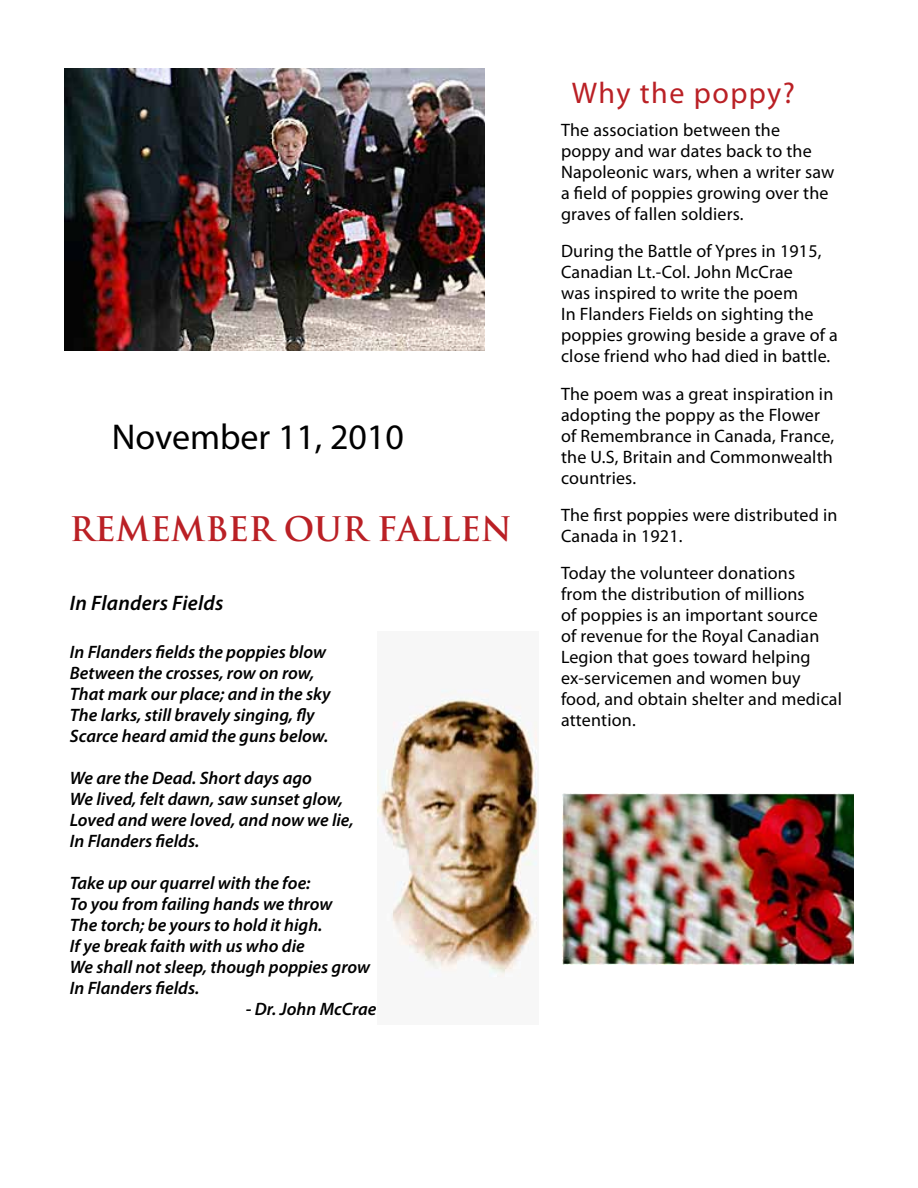
<style>
.page{position:relative;width:918px;height:1188px;background:#fff}
.page>*{position:absolute;margin:0;border:0;box-sizing:border-box;transform-origin:0 0}
.t1{font:36px "Myriad Pro";color:#000}
.t2{font:700 33px "Trajan Pro";color:#ba2025}
.t3{font:30px "Myriad Pro";letter-spacing:.05em;color:#ba2025}
.t4{font:italic 600 21px "Myriad Pro";letter-spacing:.01em;color:#000}
.t5{font:18px/21px "Myriad Pro";letter-spacing:.01em;color:#000}
.t6{font:italic 600 18px/21px "Myriad Pro";color:#000}
</style>
<div class="page">
<img style="left:377px;top:689px;width:161px;height:289px">
<img style="left:64px;top:69px;width:420px;height:282px">
<img style="left:562px;top:793px;width:292px;height:172px">
<h1 class="t1" style="left:112px;top:415px;width:294px">November 11, 2010</h1>
<h2 class="t2" style="left:70px;top:509px;width:444px">REMEMBER OUR FALLEN</h2>
<p class="t4" style="left:70px;top:590px;width:155px">In Flanders Fields</p>
<p class="t6" style="left:70px;top:641px;width:262px">In Flanders fields the poppies blow Between the crosses, row on row, That mark our place; and in the sky The larks, still bravely singing, fly Scarce heard amid the guns below.</p>
<p class="t6" style="left:70px;top:767px;width:285px">We are the Dead. Short days ago<br>We lived, felt dawn, saw sunset glow,<br>Loved and were loved, and now we lie,<br>In Flanders fields.</p>
<p class="t6" style="left:70px;top:872px;width:302px">Take up our quarrel with the foe:<br>To you from failing hands we throw<br>The torch; be yours to hold it high.<br>If ye break faith with us who die<br>We shall not sleep, though poppies grow<br>In Flanders fields.</p>
<p class="t6" style="left:246px;top:998px;width:132px">- Dr. John McCrae</p>
<h3 class="t3" style="left:572px;top:75px;width:225px">Why the poppy?</h3>
<p class="t5" style="left:561px;top:119px;width:275px">The association between the<br>poppy and war dates back to the<br>Napoleonic wars, when a writer saw a field of poppies growing over the graves of fallen soldiers.</p>
<p class="t5" style="left:561px;top:240px;width:278px">During the Battle of Ypres in 1915, Canadian Lt.-Col. John McCrae<br>was inspired to write the poem<br>In Flanders Fields on sighting the poppies growing beside a grave of a close friend who had died in battle.</p>
<p class="t5" style="left:561px;top:383px;width:275px">The poem was a great inspiration in adopting the poppy as the Flower of Remembrance in Canada, France, the U.S, Britain and Commonwealth countries.</p>
<p class="t5" style="left:561px;top:504px;width:278px">The first poppies were distributed in<br>Canada in 1921.</p>
<p class="t5" style="left:561px;top:562px;width:282px">Today the volunteer donations<br>from the distribution of millions<br>of poppies is an important source<br>of revenue for the Royal Canadian<br>Legion that goes toward helping ex-servicemen and women buy food, and obtain shelter and medical attention.</p>
</div>
